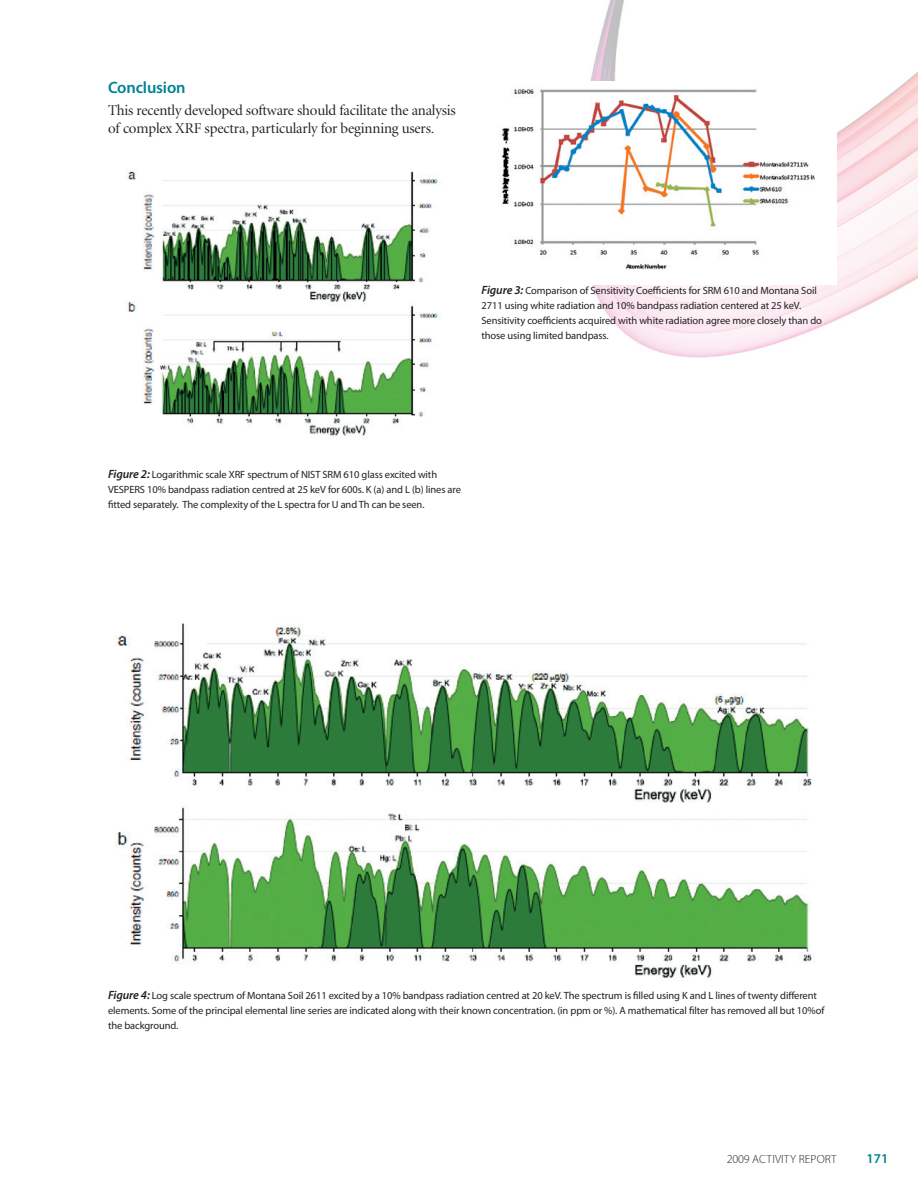
<style>
.page{position:relative;width:918px;height:1188px;background:#fff}
.page>*{position:absolute;margin:0;border:0;box-sizing:border-box;transform-origin:0 0}
.t1{font:600 16.5px "Myriad Pro";letter-spacing:-.01em;color:#008293}
.t2{font:15px/18px "Minion Display";letter-spacing:-.01em;color:#231f20}
.t3{font:600 13.5px "Myriad Pro";color:#008293}
.t4{font:300 12px "Myriad Pro";letter-spacing:.01em;color:#231f20}
.t5{font:10.5px/15px "Myriad Pro";letter-spacing:-.01em;color:#231f20}
.s1{font-weight:600;font-style:italic;font-size:12px}
</style>
<div class="page">
<img style="left:590px;top:0;width:328px;height:358px">
<img style="left:127px;top:171px;width:311px;height:266px">
<img style="left:502px;top:81px;width:335px;height:204px">
<img style="left:117px;top:623px;width:695px;height:355px">
<h1 class="t1" style="left:108px;top:77px;width:79px">Conclusion</h1>
<h2 class="t2" style="left:108px;top:101px;width:349px">This recently developed software should facilitate the analysis of complex XRF spectra, particularly for beginning users.</h2>
<p class="t5" style="left:482px;top:283px;width:342px"><span class="s1">Figure 3:</span> Comparison of Sensitivity Coefficients for SRM 610 and Montana Soil 2711 using white radiation and 10% bandpass radiation centered at 25 keV.<br>Sensitivity coefficients acquired with white radiation agree more closely than do those using limited bandpass.</p>
<p class="t5" style="left:108px;top:466px;width:354px"><span class="s1">Figure 2:</span> Logarithmic scale XRF spectrum of NIST SRM 610 glass excited with<br>VESPERS 10% bandpass radiation centred at 25 keV for 600s. K (a) and L (b) lines are fitted separately. The complexity of the L spectra for U and Th can be seen.</p>
<p class="t5" style="left:108px;top:987px;width:718px"><span class="s1">Figure 4:</span> Log scale spectrum of Montana Soil 2611 excited by a 10% bandpass radiation centred at 20 keV. The spectrum is filled using K and L lines of twenty different elements. Some of the principal elemental line series are indicated along with their known concentration. (in ppm or %). A mathematical filter has removed all but 10%of the background.</p>
<p class="t4" style="left:727px;top:1152px;width:112px">2009 ACTIVITY REPORT</p>
<p class="t3" style="left:867px;top:1150px;width:23px">171</p>
</div>
